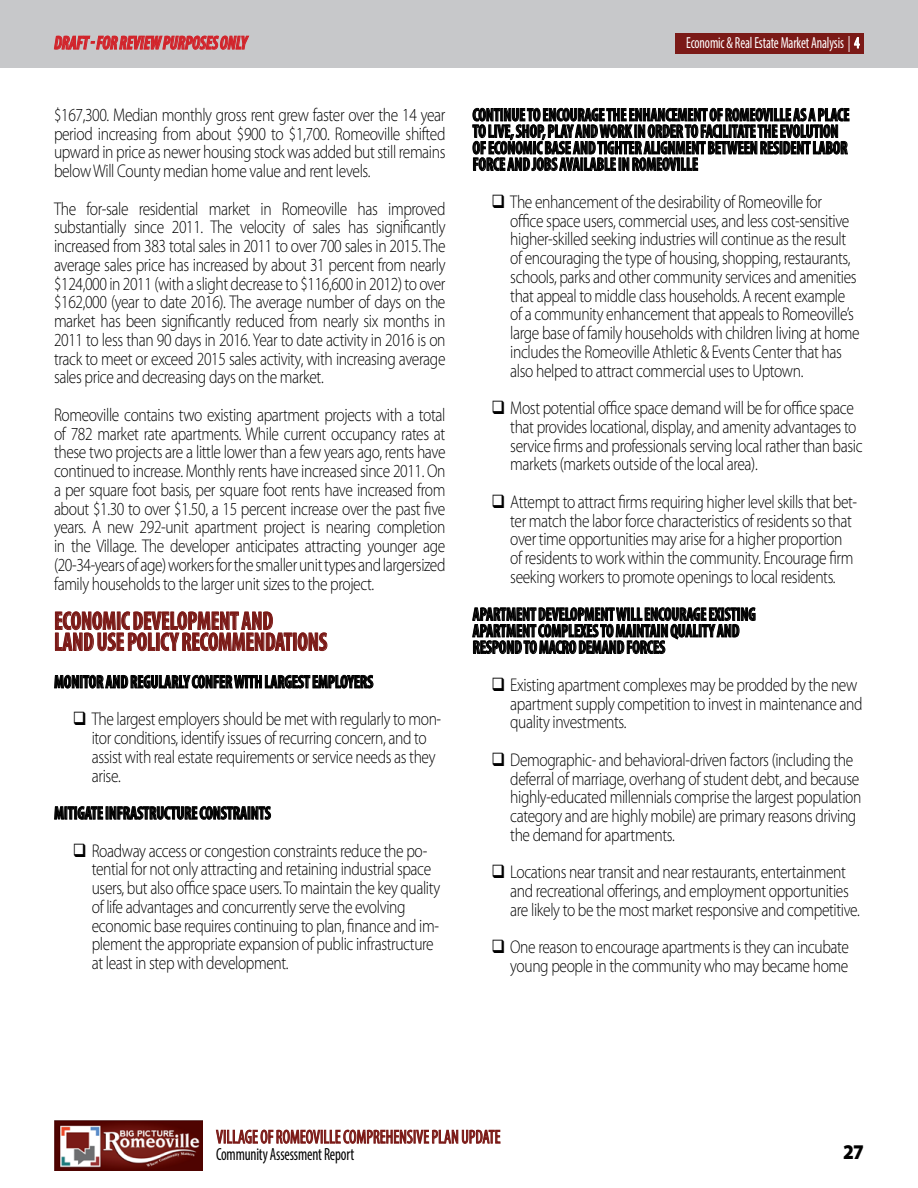
<style>
.page{position:relative;width:918px;height:1188px;background:#fff}
.page>*{position:absolute;margin:0;border:0;box-sizing:border-box;transform-origin:0 0}
.t1{font:700 condensed 25.65px/21px "Myriad Pro";letter-spacing:-.005em;color:#7b1a17;scale:.84 1}
.t2{font:900 21px "Myriad Pro";color:#000;scale:.9 1}
.t3{font:condensed 19.2px "Myriad Pro";letter-spacing:.01em;color:#7b1a17;scale:.84 1}
.t4{font:italic 700 condensed 19.2px "Myriad Pro";letter-spacing:-.005em;color:#d2232a;scale:.84 1}
.t5{font:300 18.45px/18.8px "Myriad Pro";letter-spacing:-.025em;color:#000;scale:.84 1}
.t6{font:700 condensed 18.45px/16.5px "Myriad Pro";letter-spacing:-.005em;color:#000;scale:.84 1}
.t7{font:condensed 17.7px "Myriad Pro";letter-spacing:-.01em;color:#000;scale:.84 1}
.t8{font:condensed 16.05px "Myriad Pro";letter-spacing:-.01em;color:#fff;scale:.84 1}
</style>
<div class="page">
<div style="left:0;top:0;width:918px;height:68px;background:#c7c8ca"></div>
<svg style="left:54px;top:611px;width:319px;height:78px"></svg>
<svg style="left:54px;top:806px;width:217px;height:14px;background:#7e7e7e"></svg>
<svg style="left:472px;top:107px;width:377px;height:65px"></svg>
<svg style="left:472px;top:607px;width:284px;height:48px"></svg>
<svg style="left:216px;top:1129px;width:285px;height:15px"></svg>
<svg style="left:54px;top:35px;width:196px;height:15px"></svg>
<img style="left:54px;top:1121px;width:148px;height:49px">
<div style="left:675px;top:33px;width:189px;height:21px;background:#7b1a17"></div>
<svg style="left:854px;top:37px;width:6px;height:12px"></svg>
<p class="t4" style="left:54px;top:31px;width:231px">DRAFT - FOR REVIEW PURPOSES ONLY</p>
<p class="t8" style="left:686px;top:33px;width:208px">Economic &amp; Real Estate Market Analysis | 4</p>
<p class="t5" style="left:54px;top:105px;width:468px;text-align:justify">$167,300. Median monthly gross rent grew faster over the 14 year period increasing from about $900 to $1,700. Romeoville shifted upward in price as newer housing stock was added but still remains below Will County median home value and rent levels.</p>
<p class="t5" style="left:54px;top:199px;width:468px;text-align:justify">The for-sale residential market in Romeoville has improved substantially since 2011. The velocity of sales has significantly increased from 383 total sales in 2011 to over 700 sales in 2015. The average sales price has increased by about 31 percent from nearly $124,000 in 2011 (with a slight decrease to $116,600 in 2012) to over $162,000 (year to date 2016). The average number of days on the market has been significantly reduced from nearly six months in 2011 to less than 90 days in 2016. Year to date activity in 2016 is on track to meet or exceed 2015 sales activity, with increasing average sales price and decreasing days on the market.</p>
<p class="t5" style="left:54px;top:405px;width:468px;text-align:justify">Romeoville contains two existing apartment projects with a total of 782 market rate apartments. While current occupancy rates at these two projects are a little lower than a few years ago, rents have continued to increase. Monthly rents have increased since 2011. On a per square foot basis, per square foot rents have increased from about $1.30 to over $1.50, a 15 percent increase over the past five years. A new 292-unit apartment project is nearing completion in the Village. The developer anticipates attracting younger age (20-34-years of age) workers for the smaller unit types and largersized family households to the larger unit sizes to the project.</p>
<h1 class="t1" style="left:54px;top:610px;width:327px">ECONOMIC DEVELOPMENT AND<br>LAND USE POLICY RECOMMENDATIONS</h1>
<p class="t6" style="left:54px;top:673px;width:381px">MONITOR AND REGULARLY CONFER WITH LARGEST EMPLOYERS</p>
<p class="t5" style="left:92px;top:710px;width:418px;text-indent:-19px">❑ The largest employers should be met with regularly to mon&shy;itor conditions, identify issues of recurring concern, and to assist with real estate requirements or service needs as they arise.</p>
<p class="t6" style="left:54px;top:804px;width:260px">MITIGATE INFRASTRUCTURE CONSTRAINTS</p>
<p class="t5" style="left:92px;top:841px;width:416px;text-indent:-19px">❑ Roadway access or congestion constraints reduce the po&shy;tential for not only attracting and retaining industrial space users, but also office space users. To maintain the key quality of life advantages and concurrently serve the evolving economic base requires continuing to plan, finance and im&shy;plement the appropriate expansion of public infrastructure at least in step with development.</p>
<p class="t6" style="left:473px;top:106px;width:450px">CONTINUE TO ENCOURAGE THE ENHANCEMENT OF ROMEOVILLE AS A PLACE TO LIVE, SHOP, PLAY AND WORK IN ORDER TO FACILITATE THE EVOLUTION OF ECONOMIC BASE AND TIGHTER ALIGNMENT BETWEEN RESIDENT LABOR FORCE AND JOBS AVAILABLE IN ROMEOVILLE</p>
<p class="t5" style="left:510px;top:192px;width:418px;text-indent:-19px">❑ The enhancement of the desirability of Romeoville for office space users, commercial uses, and less cost-sensitive higher-skilled seeking industries will continue as the result of encouraging the type of housing, shopping, restaurants, schools, parks and other community services and amenities that appeal to middle class households. A recent example of a community enhancement that appeals to Romeoville’s large base of family households with children living at home includes the Romeoville Athletic &amp; Events Center that has also helped to attract commercial uses to Uptown.</p>
<p class="t5" style="left:510px;top:399px;width:421px;text-indent:-19px">❑ Most potential office space demand will be for office space that provides locational, display, and amenity advantages to service firms and professionals serving local rather than basic markets (markets outside of the local area).</p>
<p class="t5" style="left:510px;top:492px;width:414px;text-indent:-19px">❑ Attempt to attract firms requiring higher level skills that bet&shy;ter match the labor force characteristics of residents so that over time opportunities may arise for a higher proportion of residents to work within the community. Encourage firm seeking workers to promote openings to local residents.</p>
<p class="t6" style="left:473px;top:606px;width:338px">APARTMENT DEVELOPMENT WILL ENCOURAGE EXISTING<br>APARTMENT COMPLEXES TO MAINTAIN QUALITY AND<br>RESPOND TO MACRO DEMAND FORCES</p>
<p class="t5" style="left:510px;top:675px;width:421px;text-indent:-19px">❑ Existing apartment complexes may be prodded by the new apartment supply competition to invest in maintenance and quality investments.</p>
<p class="t5" style="left:510px;top:750px;width:420px;text-indent:-19px">❑ Demographic- and behavioral-driven factors (including the deferral of marriage, overhang of student debt, and because highly-educated millennials comprise the largest population category and are highly mobile) are primary reasons driving the demand for apartments.</p>
<p class="t5" style="left:510px;top:863px;width:418px;text-indent:-19px">❑ Locations near transit and near restaurants, entertainment and recreational offerings, and employment opportunities are likely to be the most market responsive and competitive.</p>
<p class="t5" style="left:491px;top:938px;width:427px;text-align:right">❑ One reason to encourage apartments is they can incubate young people in the community who may became home</p>
<p class="t3" style="left:216px;top:1125px;width:340px">VILLAGE OF ROMEOVILLE COMPREHENSIVE PLAN UPDATE</p>
<p class="t7" style="left:216px;top:1144px;width:166px">Community Assessment Report</p>
<p class="t2" style="left:843px;top:1138px;width:25px">27</p>
</div>
